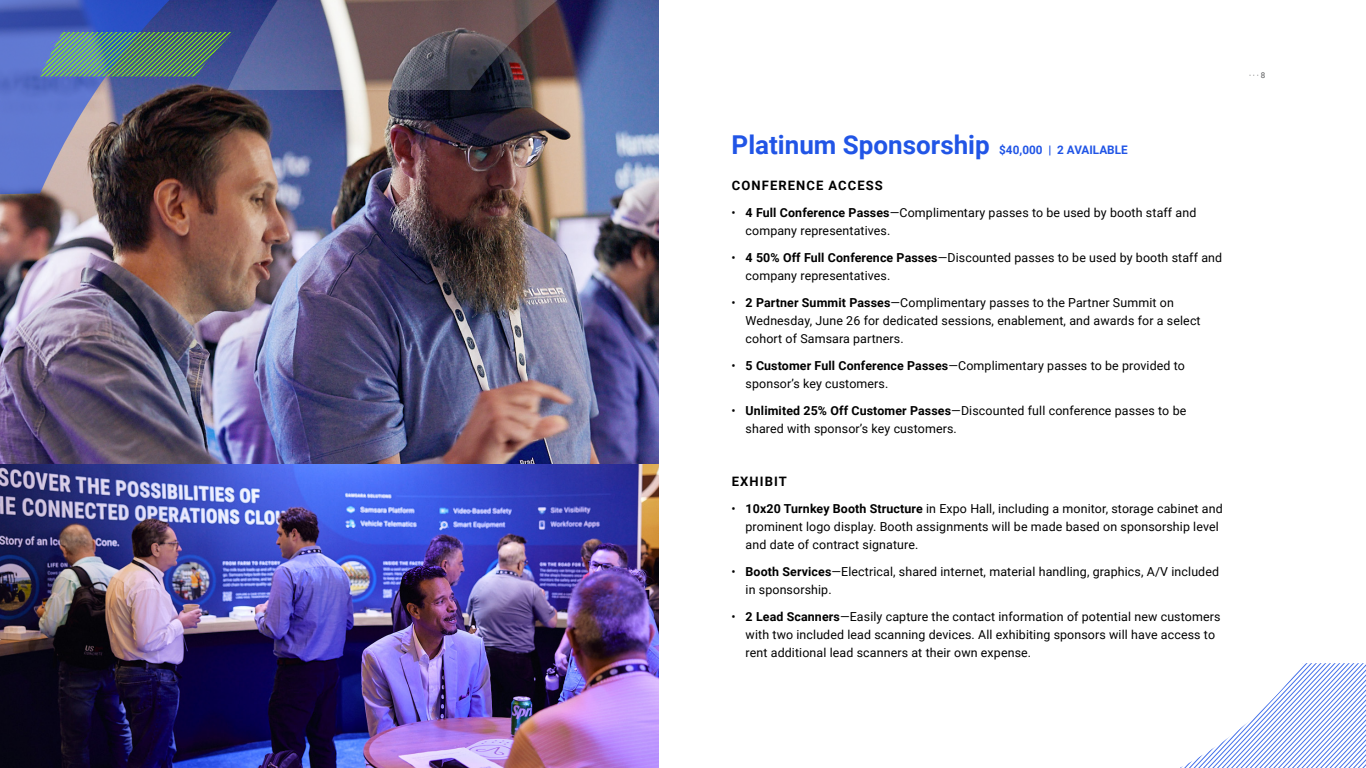
<style>
.page{position:relative;width:1366px;height:768px;background:#fff}
.page>*{position:absolute;margin:0;border:0;box-sizing:border-box;transform-origin:0 0}
.t1{font:700 26px "Roboto";color:#2155e6}
.t2{font:700 13px "Roboto";letter-spacing:.085em;color:#000}
.t3{font:12.4px/18px "Roboto";letter-spacing:.01em;color:#000}
.t4{font:8px "Roboto";color:#58595b}
.s1{font-size:11.8px}
.s2{font-weight:700}
</style>
<div class="page">
<img style="left:0;top:90px;width:659px;height:374px">
<img style="left:0;top:464px;width:659px;height:304px">
<svg style="left:1180px;top:663px;width:186px;height:105px"></svg>
<img style="left:321px;top:0;width:338px;height:90px">
<img style="left:0;top:0;width:321px;height:266px">
<svg style="left:40px;top:32px;width:194px;height:45px;background:#58847f"></svg>
<h1 class="t1" style="left:732px;top:126px;width:398px">Platinum Sponsorship <span class="s1">$40,000 | 2 AVAILABLE</span></h1>
<p class="t2" style="left:732px;top:176px;width:153px">CONFERENCE ACCESS</p>
<p class="t3" style="left:746px;top:203px;width:452px;text-indent:-14px">• <span class="s2">4 Full Conference Passes</span>—Complimentary passes to be used by booth staff and company representatives.</p>
<p class="t3" style="left:746px;top:248px;width:478px;text-indent:-14px">• <span class="s2">4 50% Off Full Conference Passes</span>—Discounted passes to be used by booth staff and company representatives.</p>
<p class="t3" style="left:746px;top:293px;width:457px;text-indent:-14px">• <span class="s2">2 Partner Summit Passes</span>—Complimentary passes to the Partner Summit on<br>Wednesday, June 26 for dedicated sessions, enablement, and awards for a select cohort of Samsara partners.</p>
<p class="t3" style="left:746px;top:356px;width:441px;text-indent:-14px">• <span class="s2">5 Customer Full Conference Passes</span>—Complimentary passes to be provided to sponsor’s key customers.</p>
<p class="t3" style="left:746px;top:401px;width:442px;text-indent:-14px">• <span class="s2">Unlimited 25% Off Customer Passes</span>—Discounted full conference passes to be shared with sponsor’s key customers.</p>
<p class="t2" style="left:732px;top:472px;width:57px">EXHIBIT</p>
<p class="t3" style="left:746px;top:499px;width:479px;text-indent:-14px">• <span class="s2">10x20 Turnkey Booth Structure</span> in Expo Hall, including a monitor, storage cabinet and prominent logo display. Booth assignments will be made based on sponsorship level and date of contract signature.</p>
<p class="t3" style="left:746px;top:562px;width:475px;text-indent:-14px">• <span class="s2">Booth Services</span>—Electrical, shared internet, material handling, graphics, A/V included in sponsorship.</p>
<p class="t3" style="left:746px;top:607px;width:476px;text-indent:-14px">• <span class="s2">2 Lead Scanners</span>—Easily capture the contact information of potential new customers with two included lead scanning devices. All exhibiting sponsors will have access to rent additional lead scanners at their own expense.</p>
<p class="t4" style="left:1249px;top:70px;width:18px">· · · 8</p>
</div>
